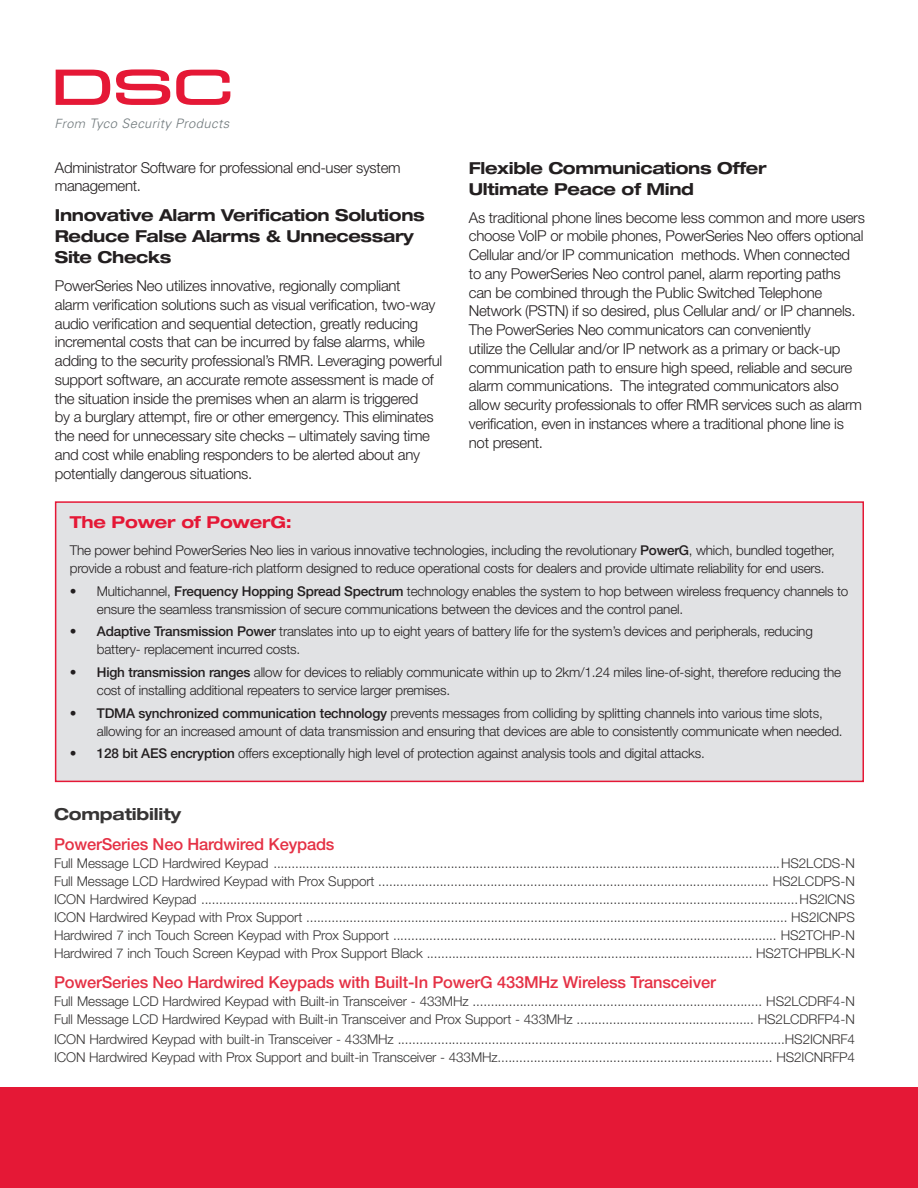
<style>
.page{position:relative;width:918px;height:1188px;background:#fff}
.page>*{position:absolute;margin:0;border:0;box-sizing:border-box;transform-origin:0 0}
.t1{font:700 expanded 16.5px/21px "Helvetica Neue LT Std";letter-spacing:-.02em;color:#231f20}
.t2{font:500 16.5px "Helvetica Neue LT Pro";letter-spacing:-.01em;color:#e53145}
.t3{font:700 expanded 16.5px "Helvetica Neue LT Std";letter-spacing:-.015em;color:#e51836}
.t4{font:700 expanded 16.5px "Helvetica Neue LT Std";letter-spacing:-.01em;color:#373535}
.t5{font:300 15px/18.8px "Helvetica Neue LT Pro";letter-spacing:-.02em;color:#231f20}
.t6{font:300 13.5px/18.1px "Helvetica Neue LT Pro";letter-spacing:-.01em;color:#373535}
.t7{font:300 13.5px/18px "Helvetica Neue LT Std";letter-spacing:-.015em;color:#231f20}
.t8{font:italic 300 13.05px "Univers";letter-spacing:.025em;color:#70797c}
.s1{font-size:12.75px}
.s2{font-family:"Helvetica Neue LT Pro";font-weight:500}
</style>
<div class="page">
<svg style="left:56px;top:70px;width:54px;height:35px"></svg>
<svg style="left:116px;top:69px;width:54px;height:36px"></svg>
<svg style="left:176px;top:70px;width:54px;height:35px"></svg>
<div style="left:0;top:1087px;width:918px;height:101px;background:#e51836"></div>
<div style="left:56px;top:502px;width:807px;height:279px;background:#e1e2e4"></div>
<div style="left:55px;top:501px;width:809px;height:281px;border:2px solid #e51836"></div>
<p class="t8" style="left:54px;top:116px;width:176px"><span class="s1">From</span> Tyco Security Products</p>
<p class="t5" style="left:55px;top:158px;width:347px">Administrator Software for professional end-user system management.</p>
<p class="t1" style="left:55px;top:205px;width:372px">Innovative Alarm Verification Solutions<br>Reduce False Alarms &amp; Unnecessary<br>Site Checks</p>
<p class="t5" style="left:55px;top:276px;width:389px">PowerSeries Neo utilizes innovative, regionally compliant<br>alarm verification solutions such as visual verification, two-way audio verification and sequential detection, greatly reducing incremental costs that can be incurred by false alarms, while adding to the security professional’s RMR. Leveraging powerful support software, an accurate remote assessment is made of the situation inside the premises when an alarm is triggered<br>by a burglary attempt, fire or other emergency. This eliminates the need for unnecessary site checks – ultimately saving time and cost while enabling responders to be alerted about any potentially dangerous situations.</p>
<p class="t1" style="left:469px;top:157px;width:299px">Flexible Communications Offer<br>Ultimate Peace of Mind</p>
<p class="t5" style="left:469px;top:208px;width:397px">As traditional phone lines become less common and more users choose VoIP or mobile phones, PowerSeries Neo offers optional Cellular and/or IP communication methods. When connected to any PowerSeries Neo control panel, alarm reporting paths can be combined through the Public Switched Telephone Network (PSTN) if so desired, plus Cellular and/ or IP channels.<br>The PowerSeries Neo communicators can conveniently<br>utilize the Cellular and/or IP network as a primary or back-up communication path to ensure high speed, reliable and secure alarm communications. The integrated communicators also allow security professionals to offer RMR services such as alarm verification, even in instances where a traditional phone line is not present.</p>
<p class="t3" style="left:70px;top:512px;width:223px">The Power of PowerG:</p>
<p class="t7" style="left:70px;top:541px;width:767px">The power behind PowerSeries Neo lies in various innovative technologies, including the revolutionary <span class="s2">PowerG</span>, which, bundled together, provide a robust and feature-rich platform designed to reduce operational costs for dealers and provide ultimate reliability for end users.</p>
<p class="t7" style="left:97px;top:582px;width:753px;text-indent:-27px">• Multichannel, <span class="s2">Frequency Hopping Spread Spectrum</span> technology enables the system to hop between wireless frequency channels to ensure the seamless transmission of secure communications between the devices and the control panel.</p>
<p class="t7" style="left:97px;top:622px;width:717px;text-indent:-27px"><span class="s2">• Adaptive Transmission Power</span> translates into up to eight years of battery life for the system’s devices and peripherals, reducing battery- replacement incurred costs.</p>
<p class="t7" style="left:97px;top:663px;width:746px;text-indent:-27px"><span class="s2">• High transmission ranges</span> allow for devices to reliably communicate within up to 2km/1.24 miles line-of-sight, therefore reducing the cost of installing additional repeaters to service larger premises.</p>
<p class="t7" style="left:97px;top:704px;width:747px;text-indent:-27px"><span class="s2">• TDMA synchronized communication technology</span> prevents messages from colliding by splitting channels into various time slots, allowing for an increased amount of data transmission and ensuring that devices are able to consistently communicate when needed.</p>
<p class="t7" style="left:70px;top:744px;width:636px"><span class="s2">• 128 bit AES encryption</span> offers exceptionally high level of protection against analysis tools and digital attacks.</p>
<p class="t4" style="left:54px;top:803px;width:129px">Compatibility</p>
<p class="t2" style="left:54px;top:834px;width:282px">PowerSeries Neo Hardwired Keypads</p>
<p class="t6" style="left:54px;top:853px;width:802px;text-align:justify">Full Message LCD Hardwired Keypad ............................................................................................................................................HS2LCDS-N Full Message LCD Hardwired Keypad with Prox Support ............................................................................................................ HS2LCDPS-N ICON Hardwired Keypad .....................................................................................................................................................................HS2ICNS ICON Hardwired Keypad with Prox Support ..................................................................................................................................... HS2ICNPS Hardwired 7 inch Touch Screen Keypad with Prox Support .......................................................................................................... HS2TCHP-N Hardwired 7 inch Touch Screen Keypad with Prox Support Black .......................................................................................... HS2TCHPBLK-N</p>
<p class="t2" style="left:54px;top:972px;width:663px">PowerSeries Neo Hardwired Keypads with Built-In PowerG 433MHz Wireless Transceiver</p>
<p class="t6" style="left:54px;top:992px;width:802px">Full Message LCD Hardwired Keypad with Built-in Transceiver - 433MHz ................................................................................ HS2LCDRF4-N<br>Full Message LCD Hardwired Keypad with Built-in Transceiver and Prox Support - 433MHz ................................................. HS2LCDRFP4-N</p>
<p class="t6" style="left:54px;top:1030px;width:803px">ICON Hardwired Keypad with built-in Transceiver - 433MHz ...........................................................................................................HS2ICNRF4<br>ICON Hardwired Keypad with Prox Support and built-in Transceiver - 433MHz............................................................................ HS2ICNRFP4</p>
</div>
